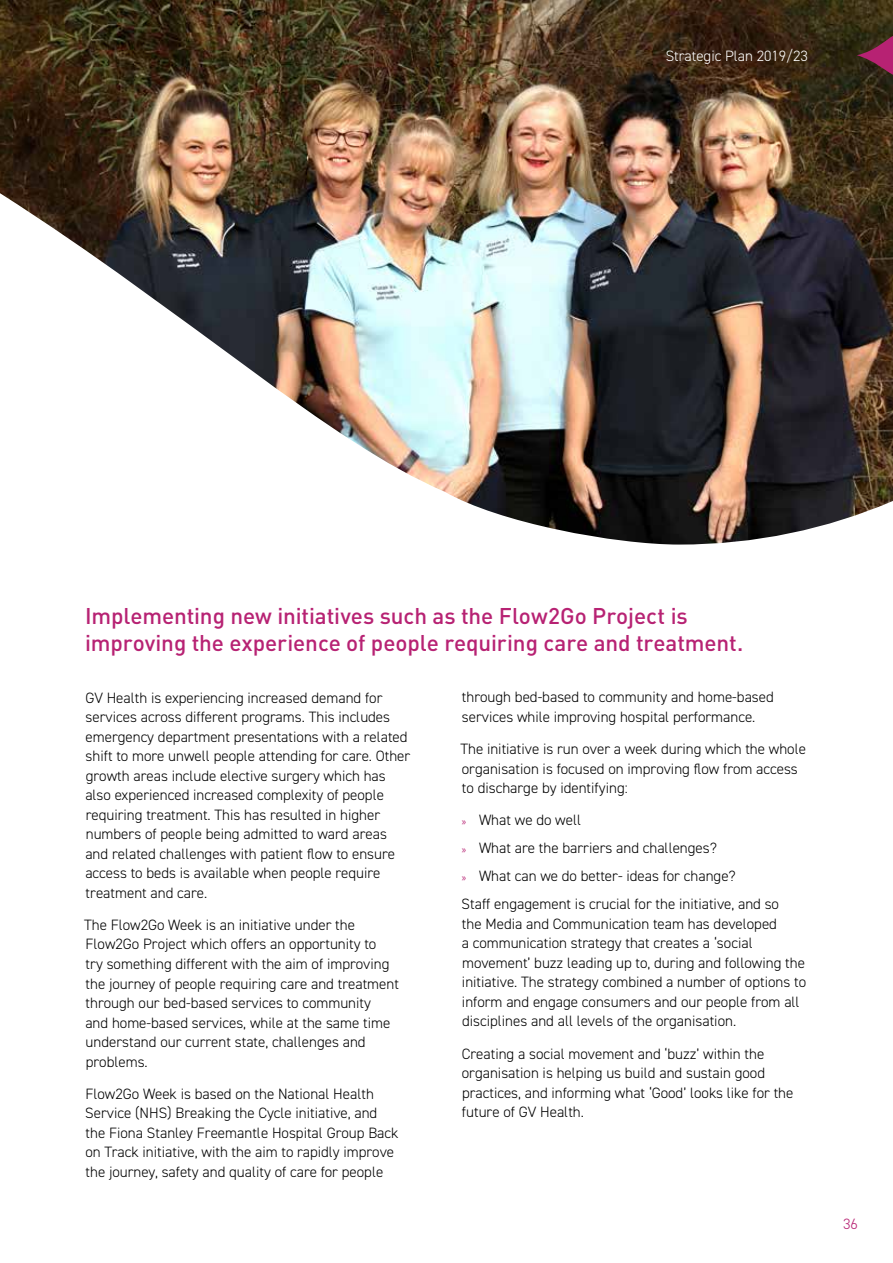
<style>
.page{position:relative;width:893px;height:1263px;background:#fff}
.page>*{position:absolute;margin:0;border:0;box-sizing:border-box;transform-origin:0 0}
.t1{font:500 22.5px/27px "DIN";letter-spacing:-.005em;color:#b72273}
.t2{font:300 15px/19.5px "DIN2014";color:#000}
.t3{font:300 15px "DIN2014";color:#fff}
.t4{font:300 15px "DIN2014";color:#b72273}
.s1{font-family:"Myriad Pro";font-weight:400;font-size:10.5px;color:#b72273}
</style>
<div class="page">
<img style="left:0;top:0;width:893px;height:545px">
<svg style="left:857px;top:33px;width:36px;height:45px;background:#622638"></svg>
<p class="t3" style="left:666px;top:46px;width:144px">Strategic Plan 2019/23</p>
<h1 class="t1" style="left:85px;top:602px;width:660px">Implementing new initiatives such as the Flow2Go Project is improving the experience of people requiring care and treatment.</h1>
<p class="t2" style="left:85px;top:688px;width:326px">GV Health is experiencing increased demand for services across different programs. This includes emergency department presentations with a related shift to more unwell people attending for care. Other growth areas include elective surgery which has also experienced increased complexity of people requiring treatment. This has resulted in higher numbers of people being admitted to ward areas and related challenges with patient flow to ensure access to beds is available when people require treatment and care.</p>
<p class="t2" style="left:84px;top:915px;width:316px">The Flow2Go Week is an initiative under the Flow2Go Project which offers an opportunity to<br>try something different with the aim of improving the journey of people requiring care and treatment through our bed-based services to community<br>and home-based services, while at the same time understand our current state, challenges and problems.</p>
<p class="t2" style="left:85px;top:1084px;width:315px">Flow2Go Week is based on the National Health Service (NHS) Breaking the Cycle initiative, and the Fiona Stanley Freemantle Hospital Group Back on Track initiative, with the aim to rapidly improve the journey, safety and quality of care for people</p>
<p class="t2" style="left:462px;top:687px;width:313px">through bed-based to community and home-based services while improving hospital performance.</p>
<p class="t2" style="left:460px;top:739px;width:347px">The initiative is run over a week during which the whole organisation is focused on improving flow from access to discharge by identifying:</p>
<p class="t2" style="left:462px;top:806px;width:319px;line-height:28px"><span class="s1">x</span> What we do well<br><span class="s1">x</span> What are the barriers and challenges?<br><span class="s1">x</span> What can we do better- ideas for change?<br>Staff engagement is crucial for the initiative, and so</p>
<p class="t2" style="left:462px;top:914px;width:346px">the Media and Communication team has developed<br>a communication strategy that creates a ‘social movement’ buzz leading up to, during and following the initiative. The strategy combined a number of options to inform and engage consumers and our people from all disciplines and all levels of the organisation.</p>
<p class="t2" style="left:462px;top:1044px;width:333px">Creating a social movement and ‘buzz’ within the organisation is helping us build and sustain good practices, and informing what ‘Good’ looks like for the future of GV Health.</p>
<p class="t4" style="left:843px;top:1214px;width:16px">36</p>
</div>
